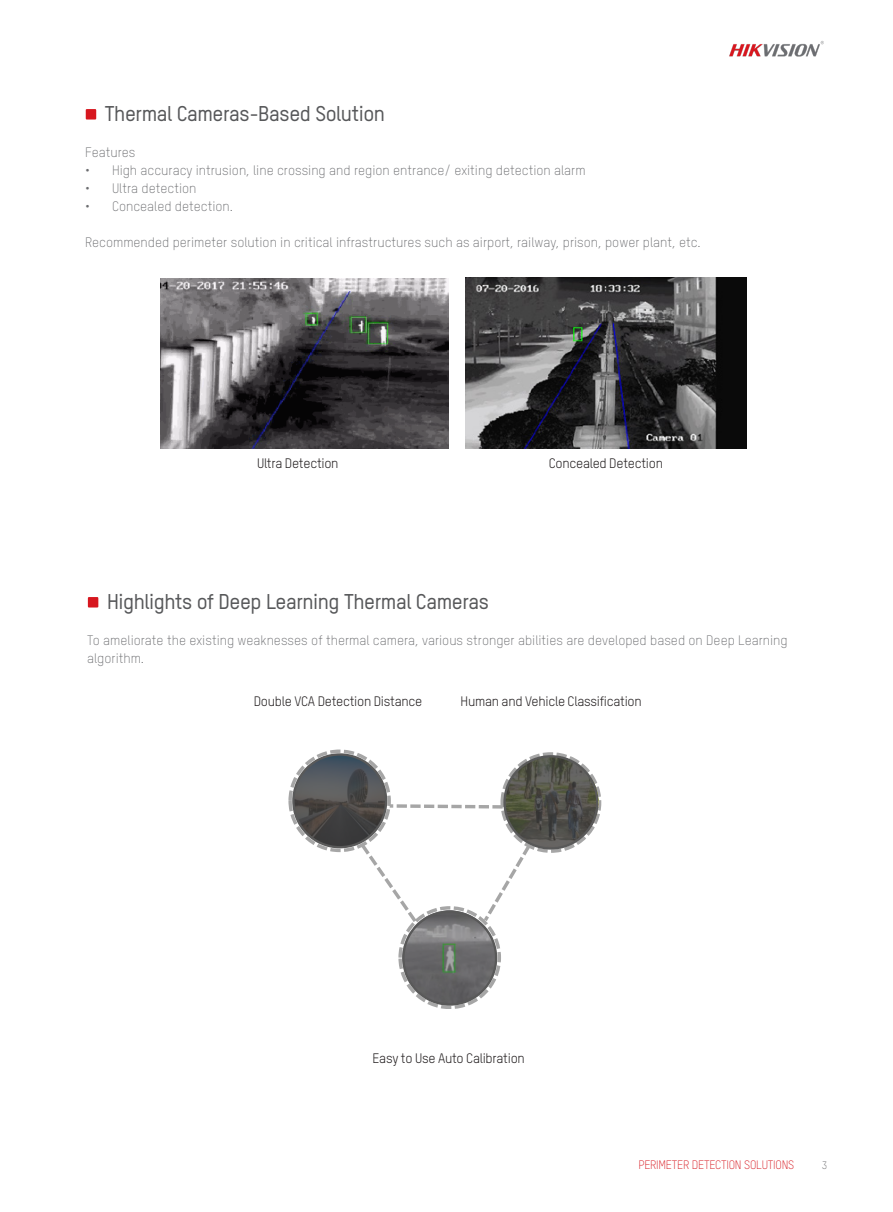
<style>
.page{position:relative;width:893px;height:1212px;background:#fff}
.page>*{position:absolute;margin:0;border:0;box-sizing:border-box;transform-origin:0 0}
.t1{font:500 21px "TSTARPRO";letter-spacing:-.02em;color:#57585a}
.t2{font:300 13.5px/18px "TSTARPRO";color:#6c6d70}
.t3{font:13.5px "TSTARPRO";letter-spacing:-.02em;color:#231f20}
.t4{font:300 12px "TSTARPRO";letter-spacing:-.02em;color:#d7171f}
.t5{font:300 10.5px "TSTARPRO";color:#636366}
</style>
<div class="page">
<div style="left:86px;top:109px;width:10px;height:11px;background:#d7171f"></div>
<img style="left:160px;top:278px;width:288px;height:170px">
<img style="left:465px;top:277px;width:281px;height:171px">
<div style="left:88px;top:597px;width:10px;height:10px;background:#d7171f"></div>
<svg style="left:481px;top:841px;width:53px;height:84px"></svg>
<div style="left:500px;top:752px;width:101px;height:101px;border:3px dashed #a6a6a6;border-radius:50%"></div>
<svg style="left:357px;top:840px;width:63px;height:86px"></svg>
<div style="left:288px;top:749px;width:103px;height:103px;border:3px dashed #a6a6a6;border-radius:50%"></div>
<div style="left:398px;top:906px;width:103px;height:103px;border:3px dashed #a6a6a6;border-radius:50%"></div>
<svg style="left:386px;top:802px;width:118px;height:8px"></svg>
<div style="left:293px;top:754px;width:93px;height:93px;background:#404040;border-radius:50%;opacity:.79"></div>
<div style="left:292px;top:753px;width:95px;height:95px;border:2px solid #595959;border-radius:50%"></div>
<div style="left:505px;top:756px;width:92px;height:92px;background:#404040;border-radius:50%;opacity:.79"></div>
<div style="left:503px;top:755px;width:95px;height:94px;border:2px solid #595959;border-radius:50%"></div>
<div style="left:403px;top:911px;width:93px;height:93px;background:#404040;border-radius:50%;opacity:.46"></div>
<div style="left:402px;top:910px;width:95px;height:96px;border:2px solid #595959;border-radius:50%"></div>
<img style="left:729px;top:41px;width:95px;height:16px">
<p class="t1" style="left:105px;top:100px;width:282px">Thermal Cameras-Based Solution</p>
<p class="t2" style="left:85px;top:143px;width:52px">Features</p>
<p class="t2" style="left:85px;top:161px;width:502px">• High accuracy intrusion, line crossing and region entrance/ exiting detection alarm</p>
<p class="t2" style="left:85px;top:179px;width:113px">• Ultra detection</p>
<p class="t2" style="left:85px;top:197px;width:150px">• Concealed detection.</p>
<p class="t2" style="left:85px;top:233px;width:617px">Recommended perimeter solution in critical infrastructures such as airport, railway, prison, power plant, etc.</p>
<p class="t3" style="left:257px;top:454px;width:83px">Ultra Detection</p>
<p class="t3" style="left:549px;top:454px;width:116px">Concealed Detection</p>
<p class="t1" style="left:107px;top:588px;width:383px">Highlights of Deep Learning Thermal Cameras</p>
<p class="t2" style="left:87px;top:631px;width:702px">To ameliorate the existing weaknesses of thermal camera, various stronger abilities are developed based on Deep Learning algorithm.</p>
<p class="t3" style="left:254px;top:692px;width:170px">Double VCA Detection Distance</p>
<p class="t3" style="left:461px;top:692px;width:183px">Human and Vehicle Classification</p>
<p class="t3" style="left:373px;top:1049px;width:154px">Easy to Use Auto Calibration</p>
<p class="t4" style="left:638px;top:1157px;width:157px">PERIMETER DETECTION SOLUTIONS</p>
<p class="t5" style="left:822px;top:1158px;width:7px">3</p>
</div>
